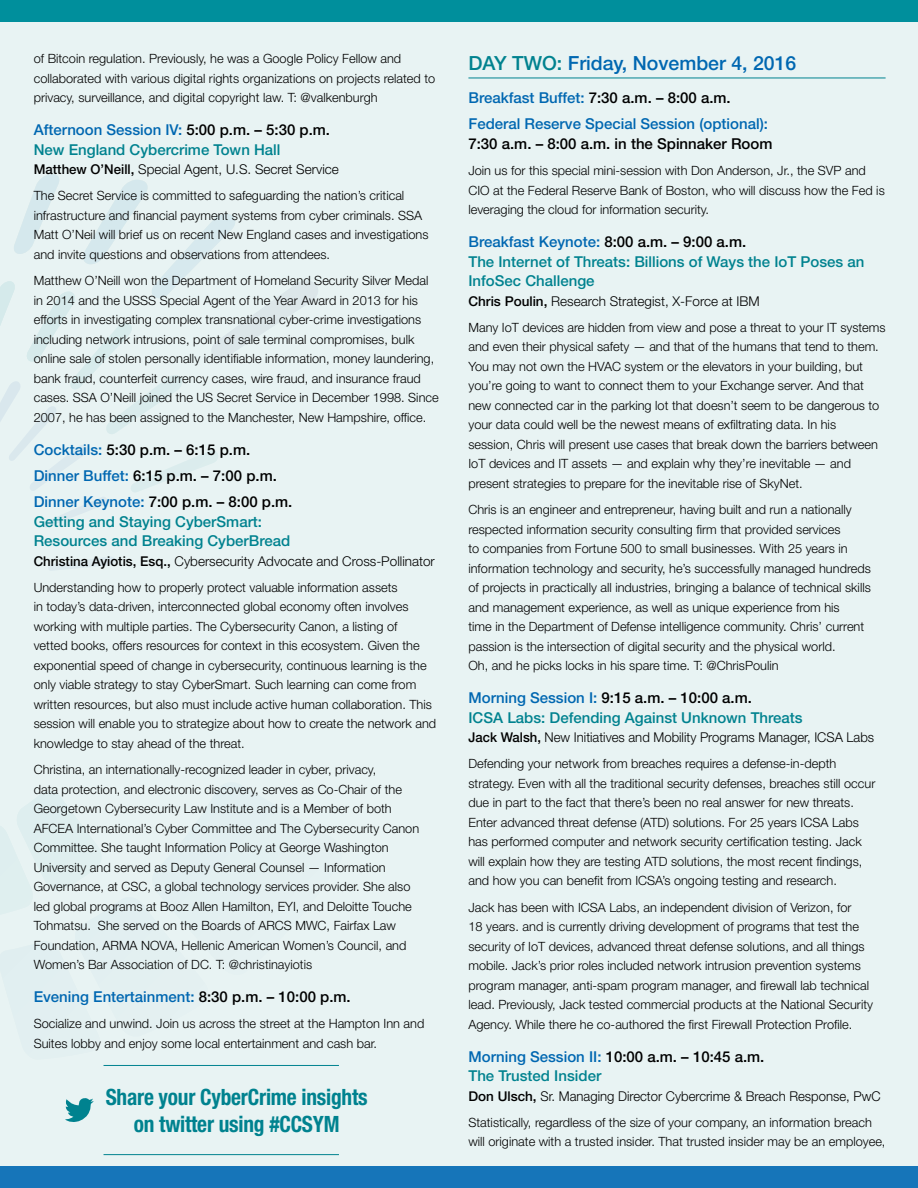
<style>
.page{position:relative;width:918px;height:1188px;background:#e8f3f3}
.page>*{position:absolute;margin:0;border:0;box-sizing:border-box;transform-origin:0 0}
.t1{font:700 condensed 22.5px/27px "Helvetica Neue LT Std";letter-spacing:-.01em;color:#00828f;text-align:center;scale:.95 1}
.t2{font:500 19.5px "Helvetica Neue LT Std";color:#0067b1}
.t3{font:500 15px/19.5px "Helvetica Neue LT Std";color:#00828f}
.t4{font:500 15px/26.2px "Helvetica Neue LT Std";color:#000}
.t5{font:500 15px/26.2px "Helvetica Neue LT Std";color:#0067b1}
.t6{font:300 13.5px "Helvetica Neue LT Std";color:#000}
.t7{font:300 12.75px/19.5px "Helvetica Neue LT Std";color:#000}
.s1{color:#0067b1}
.s2{color:#000}
.s3{font-weight:500}
.s4{color:#00828f}
</style>
<div class="page">
<div style="left:0;top:1166px;width:918px;height:22px;background:#1675b9"></div>
<div style="left:0;top:0;width:918px;height:22px;background:#008f9c"></div>
<svg style="left:49px;top:557px;width:65px;height:13px"></svg>
<svg style="left:0;top:174px;width:318px;height:353px"></svg>
<svg style="left:65px;top:1098px;width:29px;height:24px"></svg>
<hr style="left:104px;top:1154px;width:235px;height:1px;background:#00828f">
<hr style="left:104px;top:1065px;width:235px;height:1px;background:#00828f">
<hr style="left:468px;top:78px;width:418px;height:1px;background:#00828f">
<p class="t7" style="left:34px;top:49px;width:403px">of Bitcoin regulation. Previously, he was a Google Policy Fellow and collaborated with various digital rights organizations on projects related to privacy, surveillance, and digital copyright law. T: @valkenburgh</p>
<p class="t3" style="left:34px;top:120px;width:298px"><span class="s1">Afternoon Session IV:</span> <span class="s2">5:00 p.m. – 5:30 p.m.<br></span>New England Cybercrime Town Hall</p>
<p class="t6" style="left:34px;top:161px;width:307px"><span class="s3">Matthew O’Neill,</span> Special Agent, U.S. Secret Service</p>
<p class="t7" style="left:34px;top:186px;width:396px">The Secret Service is committed to safeguarding the nation’s critical infrastructure and financial payment systems from cyber criminals. SSA Matt O’Neil will brief us on recent New England cases and investigations and invite questions and observations from attendees.</p>
<p class="t7" style="left:34px;top:271px;width:407px">Matthew O’Neill won the Department of Homeland Security Silver Medal in 2014 and the USSS Special Agent of the Year Award in 2013 for his efforts in investigating complex transnational cyber-crime investigations including network intrusions, point of sale terminal compromises, bulk online sale of stolen personally identifiable information, money laundering, bank fraud, counterfeit currency cases, wire fraud, and insurance fraud cases. SSA O’Neill joined the US Secret Service in December 1998. Since 2007, he has been assigned to the Manchester, New Hampshire, office.</p>
<p class="t4" style="left:34px;top:436px;width:260px"><span class="s1">Cocktails:</span> 5:30 p.m. – 6:15 p.m.<br><span class="s1">Dinner Buffet:</span> 6:15 p.m. – 7:00 p.m.<br><span class="s1">Dinner Keynote:</span> 7:00 p.m. – 8:00 p.m.</p>
<p class="t3" style="left:34px;top:511px;width:258px">Getting and Staying CyberSmart:<br>Resources and Breaking CyberBread</p>
<p class="t6" style="left:34px;top:553px;width:403px"><span class="s3">Christina Ayiotis, Esq.,</span> Cybersecurity Advocate and Cross-Pollinator</p>
<p class="t7" style="left:34px;top:577px;width:404px">Understanding how to properly protect valuable information assets<br>in today’s data-driven, interconnected global economy often involves working with multiple parties. The Cybersecurity Canon, a listing of<br>vetted books, offers resources for context in this ecosystem. Given the exponential speed of change in cybersecurity, continuous learning is the only viable strategy to stay CyberSmart. Such learning can come from written resources, but also must include active human collaboration. This session will enable you to strategize about how to create the network and knowledge to stay ahead of the threat.</p>
<p class="t7" style="left:34px;top:760px;width:387px">Christina, an internationally-recognized leader in cyber, privacy,<br>data protection, and electronic discovery, serves as Co-Chair of the Georgetown Cybersecurity Law Institute and is a Member of both AFCEA International’s Cyber Committee and The Cybersecurity Canon Committee. She taught Information Policy at George Washington University and served as Deputy General Counsel — Information Governance, at CSC, a global technology services provider. She also led global programs at Booz Allen Hamilton, EYI, and Deloitte Touche Tohmatsu. She served on the Boards of ARCS MWC, Fairfax Law Foundation, ARMA NOVA, Hellenic American Women’s Council, and Women’s Bar Association of DC. T: @christinayiotis</p>
<p class="t5" style="left:34px;top:983px;width:319px">Evening Entertainment: <span class="s2">8:30 p.m. – 10:00 p.m.</span></p>
<p class="t7" style="left:34px;top:1014px;width:392px">Socialize and unwind. Join us across the street at the Hampton Inn and<br>Suites lobby and enjoy some local entertainment and cash bar.</p>
<h1 class="t1" style="left:106px;top:1083px;width:277px">Share your CyberCrime insights on twitter using #CCSYM</h1>
<h2 class="t2" style="left:468px;top:52px;width:330px"><span class="s4">DAY TWO:</span> Friday, November 4, 2016</h2>
<p class="t5" style="left:468px;top:85px;width:301px">Breakfast Buffet: <span class="s2">7:30 a.m. – 8:00 a.m.<br></span>Federal Reserve Special Session (optional):</p>
<p class="t4" style="left:468px;top:130px;width:306px">7:30 a.m. – 8:00 a.m. in the Spinnaker Room</p>
<p class="t7" style="left:468px;top:161px;width:418px">Join us for this special mini-session with Don Anderson, Jr., the SVP and<br>CIO at the Federal Reserve Bank of Boston, who will discuss how the Fed is leveraging the cloud for information security.</p>
<p class="t3" style="left:468px;top:232px;width:398px"><span class="s1">Breakfast Keynote:</span> <span class="s2">8:00 a.m. – 9:00 a.m.<br></span>The Internet of Threats: Billions of Ways the IoT Poses an<br>InfoSec Challenge</p>
<p class="t6" style="left:468px;top:293px;width:293px"><span class="s3">Chris Poulin,</span> Research Strategist, X-Force at IBM</p>
<p class="t7" style="left:468px;top:317px;width:419px">Many IoT devices are hidden from view and pose a threat to your IT systems and even their physical safety — and that of the humans that tend to them.<br>You may not own the HVAC system or the elevators in your building, but you’re going to want to connect them to your Exchange server. And that new connected car in the parking lot that doesn’t seem to be dangerous to your data could well be the newest means of exfiltrating data. In his<br>session, Chris will present use cases that break down the barriers between IoT devices and IT assets — and explain why they’re inevitable — and present strategies to prepare for the inevitable rise of SkyNet.</p>
<p class="t7" style="left:468px;top:500px;width:404px">Chris is an engineer and entrepreneur, having built and run a nationally respected information security consulting firm that provided services<br>to companies from Fortune 500 to small businesses. With 25 years in information technology and security, he’s successfully managed hundreds of projects in practically all industries, bringing a balance of technical skills and management experience, as well as unique experience from his<br>time in the Department of Defense intelligence community. Chris’ current passion is the intersection of digital security and the physical world.<br>Oh, and he picks locks in his spare time. T: @ChrisPoulin</p>
<p class="t3" style="left:468px;top:688px;width:336px"><span class="s1">Morning Session I:</span> <span class="s2">9:15 a.m. – 10:00 a.m.<br></span>ICSA Labs: Defending Against Unknown Threats</p>
<p class="t6" style="left:468px;top:729px;width:407px"><span class="s3">Jack Walsh,</span> New Initiatives and Mobility Programs Manager, ICSA Labs</p>
<p class="t7" style="left:468px;top:754px;width:408px">Defending your network from breaches requires a defense-in-depth strategy. Even with all the traditional security defenses, breaches still occur due in part to the fact that there’s been no real answer for new threats.<br>Enter advanced threat defense (ATD) solutions. For 25 years ICSA Labs has performed computer and network security certification testing. Jack will explain how they are testing ATD solutions, the most recent findings, and how you can benefit from ICSA’s ongoing testing and research.</p>
<p class="t7" style="left:468px;top:897px;width:406px">Jack has been with ICSA Labs, an independent division of Verizon, for<br>18 years. and is currently driving development of programs that test the security of IoT devices, advanced threat defense solutions, and all things mobile. Jack’s prior roles included network intrusion prevention systems program manager, anti-spam program manager, and firewall lab technical lead. Previously, Jack tested commercial products at the National Security Agency. While there he co-authored the first Firewall Protection Profile.</p>
<p class="t4" style="left:468px;top:1046px;width:297px;line-height:19.5px"><span class="s1">Morning Session II:</span> 10:00 a.m. – 10:45 a.m.<br><span class="s4">The Trusted Insider</span></p>
<p class="t6" style="left:468px;top:1088px;width:414px"><span class="s3">Don Ulsch,</span> Sr. Managing Director Cybercrime &amp; Breach Response, PwC</p>
<p class="t7" style="left:468px;top:1112px;width:419px">Statistically, regardless of the size of your company, an information breach will originate with a trusted insider. That trusted insider may be an employee,</p>
</div>
